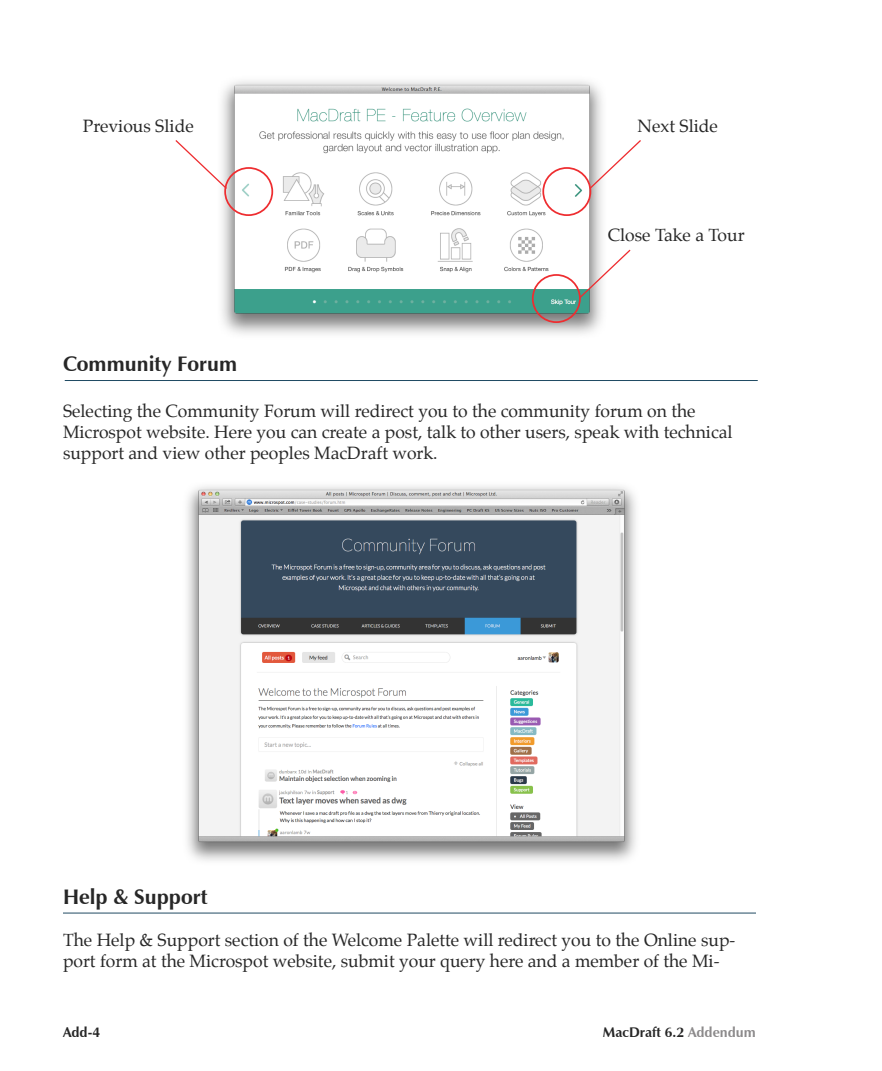
<style>
.page{position:relative;width:882px;height:1071px;background:#fff}
.page>*{position:absolute;margin:0;border:0;box-sizing:border-box;transform-origin:0 0}
.t1{font:700 21px "Zapf Humanist 601 BT";color:#272727}
.t2{font:17.5px/21px "Palatino";color:#272727}
.t3{font:700 14px "Zapf Humanist 601 BT";color:#272727}
.s1{color:#8c8a8b}
</style>
<div class="page">
<img style="left:222px;top:81px;width:380px;height:253px">
<svg style="left:588px;top:139px;width:53px;height:51px"></svg>
<svg style="left:578px;top:248px;width:53px;height:52px"></svg>
<svg style="left:175px;top:139px;width:53px;height:51px"></svg>
<div style="left:542px;top:167px;width:49px;height:49px;border:2px solid #ee2d30;border-radius:50%"></div>
<div style="left:532px;top:274px;width:49px;height:49px;border:2px solid #ee2d30;border-radius:50%"></div>
<div style="left:224px;top:167px;width:49px;height:49px;border:2px solid #ee2d30;border-radius:50%"></div>
<hr style="left:65px;top:380px;width:693px;height:1px;background:#204b63">
<img style="left:187px;top:486px;width:449px;height:375px">
<hr style="left:63px;top:913px;width:693px;height:1px;background:#204b63">
<p class="t2" style="left:83px;top:115px;width:112px">Previous Slide</p>
<p class="t2" style="left:638px;top:115px;width:82px">Next Slide</p>
<p class="t2" style="left:608px;top:225px;width:138px">Close Take a Tour</p>
<p class="t1" style="left:63px;top:350px;width:176px">Community Forum</p>
<p class="t2" style="left:63px;top:400px;width:671px">Selecting the Community Forum will redirect you to the community forum on the<br>Microspot website. Here you can create a post, talk to other users, speak with technical support and view other peoples MacDraft work.</p>
<p class="t1" style="left:63px;top:884px;width:146px">Help &amp; Support</p>
<p class="t2" style="left:63px;top:930px;width:674px">The Help &amp; Support section of the Welcome Palette will redirect you to the Online sup&shy;port form at the Microspot website, submit your query here and a member of the Mi-</p>
<p class="t3" style="left:63px;top:1024px;width:39px">Add-4</p>
<p class="t3" style="left:603px;top:1024px;width:155px">MacDraft 6.2 <span class="s1">Addendum</span></p>
</div>
